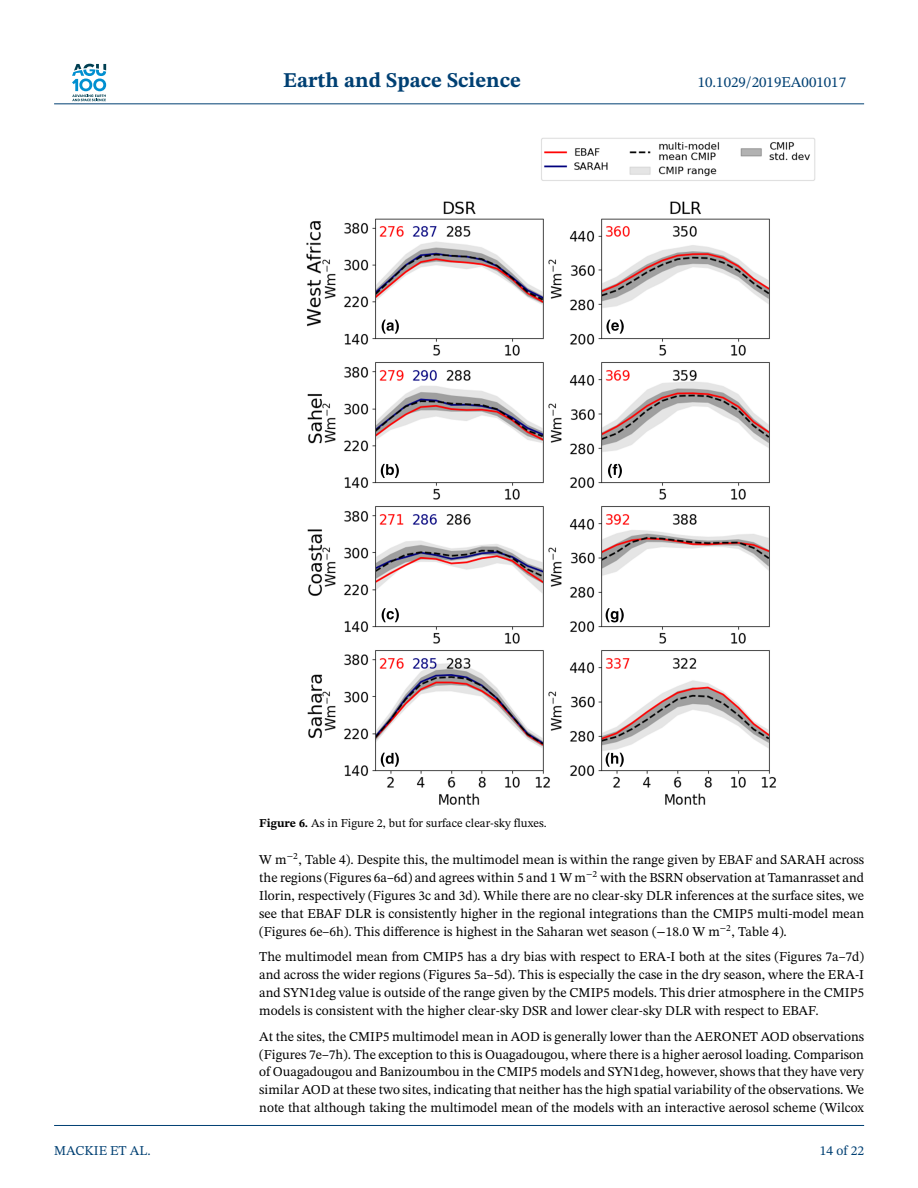
<style>
.page{position:relative;width:918px;height:1188px;background:#fff}
.page>*{position:absolute;margin:0;border:0;box-sizing:border-box;transform-origin:0 0}
.t1{font:700 21px "STIX Two Text";color:#004073}
.t2{font:15px "STIX Two Text";color:#004073}
.t3{font:13.5px/18px "STIX Two Text";color:#000;text-align:justify}
.t4{font:13.5px "STIX Two Text";color:#004073}
.t5{font:12px "STIX Two Text";color:#000}
.s1{font-weight:700}
.s2{font-family:"STIX Math"}
</style>
<div class="page">
<svg style="left:72px;top:64px;width:34px;height:37px"></svg>
<hr style="left:54px;top:103px;width:810px;height:1px;background:#004073">
<img style="left:306px;top:138px;width:510px;height:667px">
<hr style="left:54px;top:1125px;width:810px;height:1px;background:#004073">
<h1 class="t1" style="left:283px;top:72px;width:239px">Earth and Space Science</h1>
<p class="t2" style="left:698px;top:77px;width:150px">10.1029/2019EA001017</p>
<p class="t5" style="left:259px;top:818px;width:289px"><span class="s1">Figure 6.</span> As in Figure 2, but for surface clear-sky fluxes.</p>
<p class="t3" style="left:259px;top:852px;width:606px">W m<sup>−</sup><sup>2</sup>, Table 4). Despite this, the multimodel mean is within the range given by EBAF and SARAH across the regions (Figures 6a–6d) and agrees within 5 and 1 W m<sup>−</sup><sup>2</sup> with the BSRN observation at Tamanrasset and Ilorin, respectively (Figures 3c and 3d). While there are no clear-sky DLR inferences at the surface sites, we see that EBAF DLR is consistently higher in the regional integrations than the CMIP5 multi-model mean (Figures 6e–6h). This difference is highest in the Saharan wet season (<span class="s2">−</span>18.0 W m<sup>−</sup><sup>2</sup>, Table 4).</p>
<p class="t3" style="left:259px;top:949px;width:606px">The multimodel mean from CMIP5 has a dry bias with respect to ERA-I both at the sites (Figures 7a–7d) and across the wider regions (Figures 5a–5d). This is especially the case in the dry season, where the ERA-I and SYN1deg value is outside of the range given by the CMIP5 models. This drier atmosphere in the CMIP5 models is consistent with the higher clear-sky DSR and lower clear-sky DLR with respect to EBAF.</p>
<p class="t3" style="left:259px;top:1028px;width:606px">At the sites, the CMIP5 multimodel mean in AOD is generally lower than the AERONET AOD observations (Figures 7e–7h). The exception to this is Ouagadougou, where there is a higher aerosol loading. Comparison of Ouagadougou and Banizoumbou in the CMIP5 models and SYN1deg, however, shows that they have very similar AOD at these two sites, indicating that neither has the high spatial variability of the observations. We note that although taking the multimodel mean of the models with an interactive aerosol scheme (Wilcox</p>
<p class="t4" style="left:54px;top:1145px;width:98px">MACKIE ET AL.</p>
<p class="t4" style="left:820px;top:1145px;width:46px">14 of 22</p>
</div>
